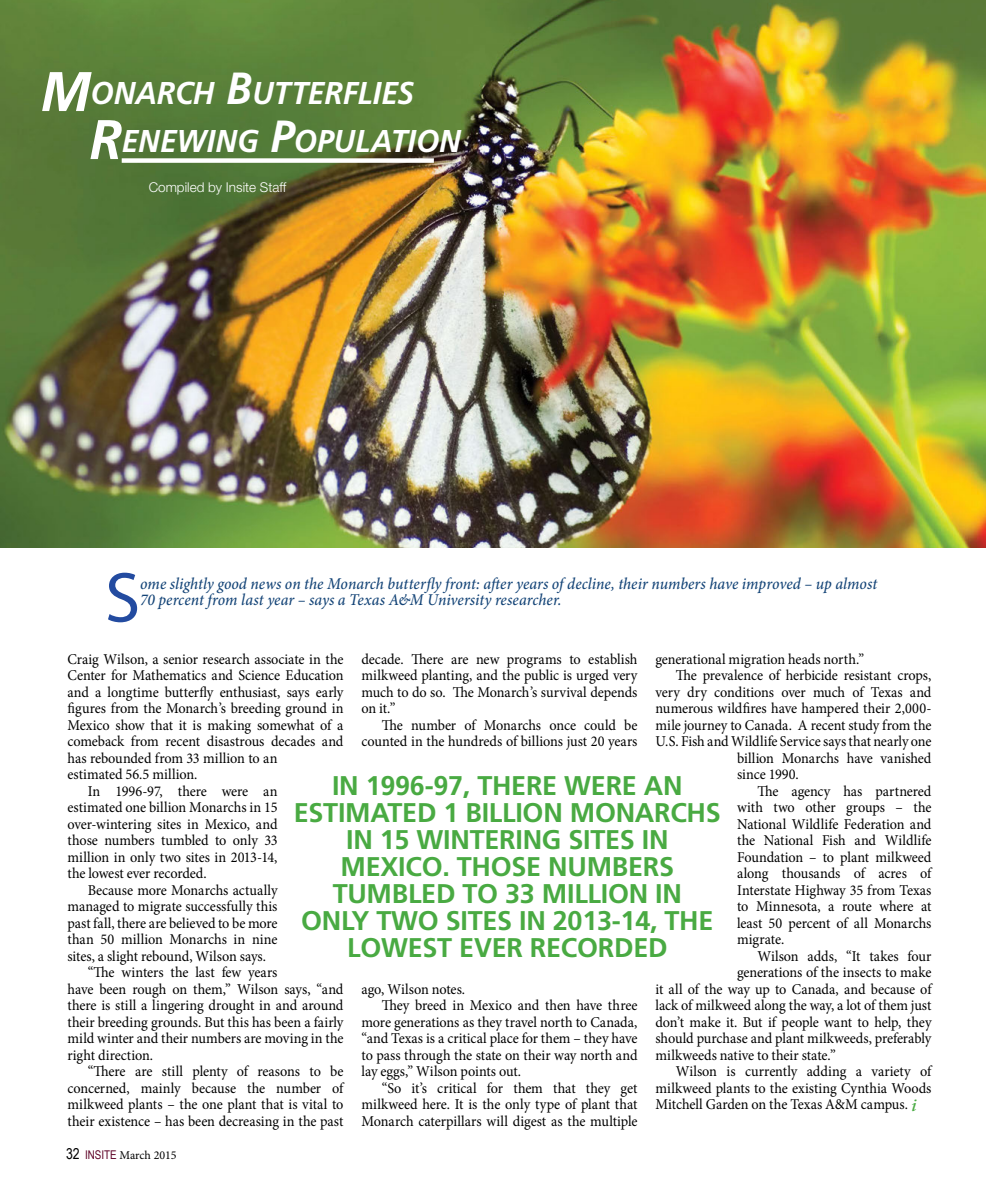
<style>
.page{position:relative;width:999px;height:1202px;background:#fff}
.page>*{position:absolute;margin:0;border:0;box-sizing:border-box;transform-origin:0 0}
.Decorative_copy_span{font:71.4px "Myriad Pro";color:#234ba0}
.Butterfly_Headline{font:italic 700 31.5px "Frutiger LT Std";color:#fff;scale:.95 1}
.Butterfly_Headline_B{font:italic 700 31.5px "Frutiger LT Std";letter-spacing:.005em;color:#fff;scale:.95 1}
.Pull_Quote{font:700 27px/27px "Frutiger LT Std";letter-spacing:-.01em;color:#49aa42;text-align:center}
.Decorative_copy_span-2{font:italic 500 16.5px/16.5px "Minion Pro";color:#144477;scale:.95 1}
.Editorial_Body_Copy{font:15px/16.5px "Minion Pro";letter-spacing:-.005em;color:#000;text-align:justify;scale:.95 1}
.Byline{font:300 13.5px "Helvetica Neue LT Std";color:#fff}
.t1{font:12px "Minion Pro";letter-spacing:-.005em;color:#000}
.s1{font-size:55.8px}
.s2{font-size:45px}
.s3{font-style:italic;font-size:18px;color:#49aa42}
.s4{font-family:"Arial Narrow";font-size:15px}
.s5{font-family:"Arial Narrow";color:#5d0025}
</style>
<div class="page">
<img style="left:0;top:0;width:986px;height:548px">
<div style="left:122px;top:158px;width:312px;height:5px;background:#fff"></div>
<p class="Butterfly_Headline" style="left:40px;top:74px;width:395px"><span class="s1">M</span>ONARCH <span class="s2">B</span>UTTERFLIES</p>
<p class="Butterfly_Headline_B" style="left:89px;top:122px;width:393px"><span class="s1">R</span>ENEWING <span class="s2">P</span>OPULATION</p>
<p class="Byline" style="left:149px;top:179px;width:139px">Compiled by Insite Staff</p>
<p class="Decorative_copy_span" style="left:105px;top:553px;width:37px">S</p>
<p class="Decorative_copy_span-2" style="left:140px;top:575px;width:777px">ome slightly good news on the Monarch butterfly front: after years of decline, their numbers have improved – up almost<br>70 percent from last year – says a Texas A&amp;M University researcher.</p>
<p class="Editorial_Body_Copy" style="left:362px;top:651px;width:292px">decade. There are new programs to establish milkweed planting, and the public is urged very much to do so. The Monarch’s survival depends on it.”</p>
<p class="Editorial_Body_Copy" style="left:362px;top:717px;width:292px;text-align:right">The number of Monarchs once could be counted in the hundreds of billions just 20 years</p>
<p class="Editorial_Body_Copy" style="left:68px;top:651px;width:292px;text-align:left">Craig Wilson, a senior research associate in the Center for Mathematics and Science Education and a longtime butterfly enthusiast, says early figures from the Monarch’s breeding ground in Mexico show that it is making somewhat of a comeback from recent disastrous decades and has rebounded from 33 million to an<br>estimated 56.5 million.</p>
<p class="Editorial_Body_Copy" style="left:68px;top:783px;width:223px;text-indent:20px">In 1996-97, there were an estimated one billion Monarchs in 15 over-wintering sites in Mexico, and those numbers tumbled to only 33 million in only two sites in 2013-14, the lowest ever recorded.</p>
<p class="Editorial_Body_Copy" style="left:68px;top:882px;width:223px;text-indent:20px">Because more Monarchs actually managed to migrate successfully this past fall, there are believed to be more than 50 million Monarchs in nine sites, a slight rebound, Wilson says.</p>
<p class="Editorial_Body_Copy" style="left:68px;top:964px;width:292px;text-align:left;text-indent:20px">“The winters the last few years<br>have been rough on them,” Wilson says, “and there is still a lingering drought in and around their breeding grounds. But this has been a fairly mild winter and their numbers are moving in the right direction.</p>
<p class="Editorial_Body_Copy" style="left:68px;top:1063px;width:292px;text-indent:20px">“There are still plenty of reasons to be concerned, mainly because the number of milkweed plants – the one plant that is vital to their existence – has been decreasing in the past</p>
<p class="Editorial_Body_Copy" style="left:656px;top:651px;width:221px">generational migration heads north.”</p>
<p class="Editorial_Body_Copy" style="left:676px;top:667px;width:271px">The prevalence of herbicide resistant crops,</p>
<p class="Editorial_Body_Copy" style="left:656px;top:684px;width:292px">very dry conditions over much of Texas and</p>
<p class="Editorial_Body_Copy" style="left:656px;top:700px;width:292px">numerous wildfires have hampered their 2,000-</p>
<p class="Editorial_Body_Copy" style="left:656px;top:717px;width:292px">mile journey to Canada. A recent study from the</p>
<p class="Editorial_Body_Copy" style="left:656px;top:733px;width:292px">U.S. Fish and Wildlife Service says that nearly one</p>
<p class="Editorial_Body_Copy" style="left:737px;top:750px;width:206px">billion Monarchs have vanished</p>
<p class="Editorial_Body_Copy" style="left:737px;top:766px;width:67px">since 1990.</p>
<p class="Editorial_Body_Copy" style="left:737px;top:783px;width:206px;text-indent:20px">The agency has partnered with two other groups – the National Wildlife Federation and the National Fish and Wildlife Foundation – to plant milkweed along thousands of acres of Interstate Highway 35 from Texas to Minnesota, a route where at least 50 percent of all Monarchs migrate.</p>
<p class="Editorial_Body_Copy" style="left:757px;top:948px;width:185px">Wilson adds, “It takes four</p>
<p class="Editorial_Body_Copy" style="left:737px;top:964px;width:206px">generations of the insects to make</p>
<p class="Editorial_Body_Copy" style="left:656px;top:981px;width:292px">it all of the way up to Canada, and because of</p>
<p class="Editorial_Body_Copy" style="left:656px;top:997px;width:292px">lack of milkweed along the way, a lot of them just</p>
<p class="Editorial_Body_Copy" style="left:656px;top:1014px;width:292px">don’t make it. But if people want to help, they</p>
<p class="Editorial_Body_Copy" style="left:656px;top:1030px;width:292px">should purchase and plant milkweeds, preferably</p>
<p class="Editorial_Body_Copy" style="left:656px;top:1047px;width:191px">milkweeds native to their state.”</p>
<p class="Editorial_Body_Copy" style="left:656px;top:1063px;width:292px;text-indent:20px">Wilson is currently adding a variety of milkweed plants to the existing Cynthia Woods Mitchell Garden on the Texas A&amp;M campus. <span class="s3">i</span></p>
<p class="Pull_Quote" style="left:294px;top:772px;width:429px">IN 1996-97, THERE WERE AN<br>ESTIMATED 1 BILLION MONARCHS<br>IN 15 WINTERING SITES IN<br>MEXICO. THOSE NUMBERS<br>TUMBLED TO 33 MILLION IN<br>ONLY TWO SITES IN 2013-14, THE<br>LOWEST EVER RECORDED</p>
<p class="Editorial_Body_Copy" style="left:362px;top:981px;width:111px">ago, Wilson notes.</p>
<p class="Editorial_Body_Copy" style="left:362px;top:997px;width:292px;text-indent:20px">They breed in Mexico and then have three more generations as they travel north to Canada, “and Texas is a critical place for them – they have to pass through the state on their way north and lay eggs,” Wilson points out.</p>
<p class="Editorial_Body_Copy" style="left:362px;top:1080px;width:292px;text-indent:20px">“So it’s critical for them that they get milkweed here. It is the only type of plant that Monarch caterpillars will digest as the multiple</p>
<p class="t1" style="left:66px;top:1147px;width:112px"><span class="s4">32</span> <span class="s5">INSITE</span> March 2015</p>
</div>
